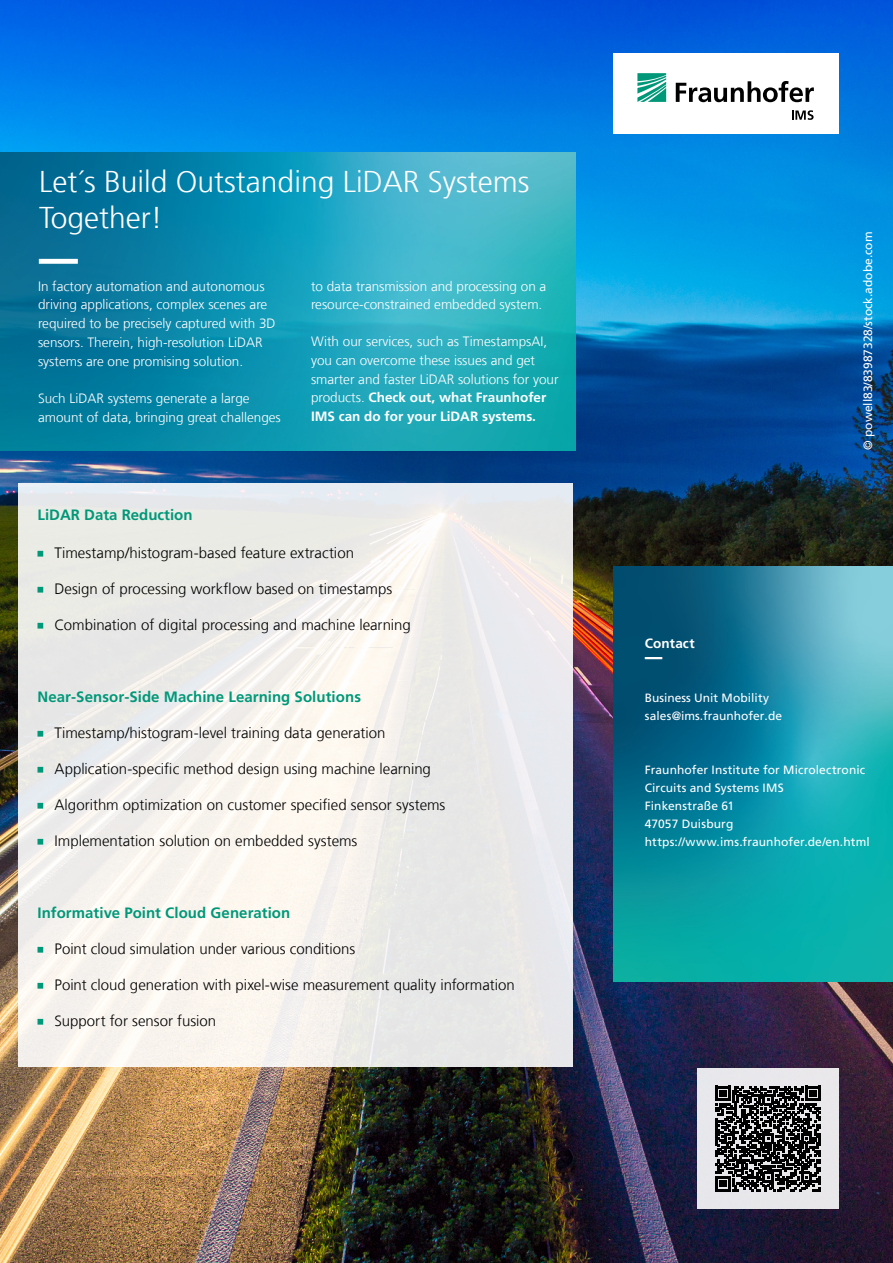
<style>
.page{position:relative;width:893px;height:1263px;background:#fff}
.page>*{position:absolute;margin:0;border:0;box-sizing:border-box;transform-origin:0 0}
.t1{font:300 30px/36px "Frutiger";color:#fff}
.t2{font:300 15px "Frutiger LT Com";color:#000}
.t3{font:700 15px "Frutiger LT Com";letter-spacing:.005em;color:#009879}
.t4{font:300 13.5px/18.8px "Frutiger LT Com";color:#fff}
.t5{font:700 13.5px "Frutiger LT Com";letter-spacing:.01em;color:#fff}
.t6{font:12px/18px "Frutiger LT Com";letter-spacing:.005em;color:#fff}
.s1{font-weight:700}
</style>
<div class="page">
<img style="left:0;top:0;width:893px;height:1263px">
<div style="left:697px;top:1068px;width:142px;height:141px;background:#e8e7eb"></div>
<img style="left:0;top:153px;width:575px;height:297px">
<svg style="left:19px;top:483px;width:554px;height:584px;fill:#ececeb"></svg>
<svg style="left:38px;top:551px;width:509px;height:6px;background:#ebebe6"></svg>
<svg style="left:38px;top:587px;width:509px;height:6px;background:#ebebe8"></svg>
<svg style="left:38px;top:623px;width:509px;height:6px;background:#ebebe9"></svg>
<svg style="left:38px;top:731px;width:509px;height:6px"></svg>
<svg style="left:38px;top:767px;width:509px;height:6px"></svg>
<svg style="left:38px;top:803px;width:509px;height:6px"></svg>
<svg style="left:38px;top:839px;width:509px;height:6px"></svg>
<svg style="left:38px;top:947px;width:509px;height:6px"></svg>
<svg style="left:38px;top:983px;width:509px;height:6px"></svg>
<svg style="left:38px;top:1019px;width:509px;height:6px"></svg>
<svg style="left:39px;top:259px;width:225px;height:5px"></svg>
<img style="left:613px;top:567px;width:280px;height:414px">
<svg style="left:645px;top:657px;width:243px;height:2px"></svg>
<div style="left:613px;top:54px;width:225px;height:80px;background:#fff"></div>
<svg style="left:637px;top:73px;width:29px;height:29px"></svg>
<svg style="left:676px;top:81px;width:138px;height:21px"></svg>
<svg style="left:792px;top:110px;width:21px;height:10px"></svg>
<svg style="left:715px;top:1086px;width:106px;height:105px"></svg>
<h1 class="t1" style="left:39px;top:164px;width:492px">Let´s Build Outstanding LiDAR Systems<br>Together!</h1>
<p class="t4" style="left:38px;top:277px;width:239px">In factory automation and autonomous driving applications, complex scenes are required to be precisely captured with 3D sensors. Therein, high-resolution LiDAR systems are one promising solution.</p>
<p class="t4" style="left:38px;top:389px;width:244px">Such LiDAR systems generate a large amount of data, bringing great challenges</p>
<p class="t4" style="left:311px;top:277px;width:237px">to data transmission and processing on a resource-constrained embedded system.</p>
<p class="t4" style="left:311px;top:332px;width:249px">With our services, such as TimestampsAI, you can overcome these issues and get smarter and faster LiDAR solutions for your products. <span class="s1">Check out, what Fraunhofer IMS can do for your LiDAR systems.</span></p>
<p class="t3" style="left:38px;top:506px;width:157px">LiDAR Data Reduction</p>
<p class="t2" style="left:55px;top:544px;width:301px">Timestamp/histogram-based feature extraction</p>
<p class="t2" style="left:55px;top:580px;width:339px">Design of processing workflow based on timestamps</p>
<p class="t2" style="left:55px;top:616px;width:358px">Combination of digital processing and machine learning</p>
<p class="t3" style="left:38px;top:688px;width:325px">Near-Sensor-Side Machine Learning Solutions</p>
<p class="t2" style="left:55px;top:724px;width:332px">Timestamp/histogram-level training data generation</p>
<p class="t2" style="left:55px;top:760px;width:378px">Application-specific method design using machine learning</p>
<p class="t2" style="left:55px;top:796px;width:392px">Algorithm optimization on customer specified sensor systems</p>
<p class="t2" style="left:55px;top:832px;width:304px">Implementation solution on embedded systems</p>
<p class="t3" style="left:38px;top:904px;width:254px">Informative Point Cloud Generation</p>
<p class="t2" style="left:55px;top:940px;width:302px">Point cloud simulation under various conditions</p>
<p class="t2" style="left:55px;top:976px;width:462px">Point cloud generation with pixel-wise measurement quality information</p>
<p class="t2" style="left:55px;top:1012px;width:163px">Support for sensor fusion</p>
<p class="t5" style="left:645px;top:635px;width:51px">Contact</p>
<p class="t6" style="left:645px;top:689px;width:139px">Business Unit Mobility sales@ims.fraunhofer.de</p>
<p class="t6" style="left:859px;top:450px;width:220px;rotate:-90deg">© powell83/83987328/stock.adobe.com</p>
<p class="t6" style="left:645px;top:761px;width:226px">Fraunhofer Institute for Microlectronic<br>Circuits and Systems IMS<br>Finkenstraße 61<br>47057 Duisburg https://www.ims.fraunhofer.de/en.html</p>
</div>
